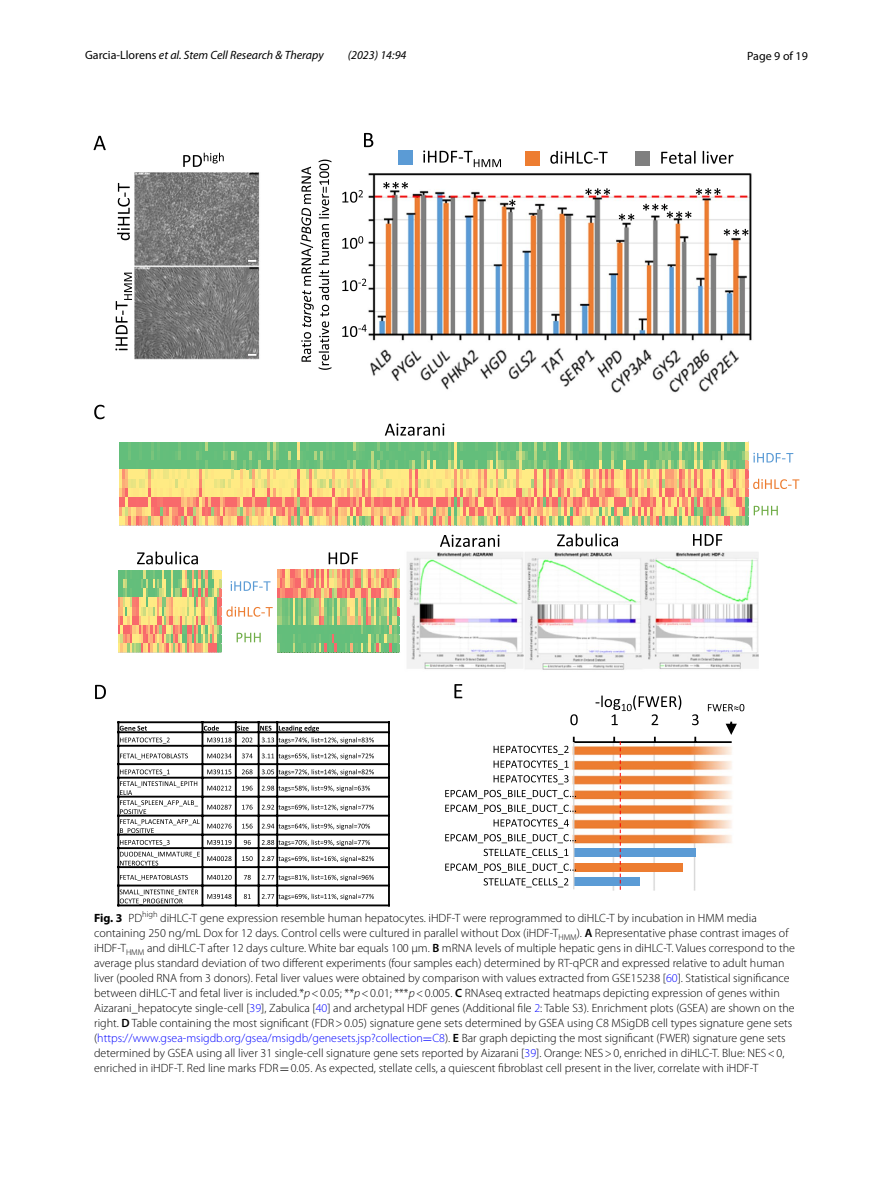
<style>
.page{position:relative;width:893px;height:1187px;background:#fff}
.page>*{position:absolute;margin:0;border:0;box-sizing:border-box;transform-origin:0 0}
.t1{font:300 12px/15px "Myriad Pro";color:#000}
.t2{font:italic 12px "Myriad Pro";color:#000}
.t3{font:12px "Myriad Pro";color:#000}
.s1{font-style:normal}
.s2{font-weight:700}
.s3{font-weight:600}
.s4{color:#00f}
.s5{font-style:italic}
.s6{font-family:"MTSY";font-weight:400;color:#00f}
.s7{font-family:"MTSY";font-weight:400}
</style>
<div class="page">
<img style="left:135px;top:172px;width:624px;height:718px">
<svg style="left:183px;top:153px;width:41px;height:14px"></svg>
<svg style="left:248px;top:354px;width:8px;height:2px"></svg>
<svg style="left:248px;top:260px;width:8px;height:2px"></svg>
<svg style="left:342px;top:190px;width:21px;height:13px"></svg>
<svg style="left:342px;top:236px;width:21px;height:13px"></svg>
<svg style="left:342px;top:278px;width:24px;height:13px"></svg>
<svg style="left:342px;top:324px;width:25px;height:13px"></svg>
<div style="left:399px;top:150px;width:14px;height:15px;background:#5b9bd5"></div>
<div style="left:525px;top:151px;width:15px;height:14px;background:#ed7d31"></div>
<svg style="left:423px;top:150px;width:78px;height:17px"></svg>
<svg style="left:550px;top:151px;width:58px;height:13px"></svg>
<div style="left:635px;top:151px;width:15px;height:14px;background:#7f7f7f"></div>
<svg style="left:661px;top:151px;width:35px;height:13px"></svg>
<svg style="left:703px;top:151px;width:30px;height:13px"></svg>
<svg style="left:300px;top:160px;width:32px;height:210px"></svg>
<svg style="left:115px;top:272px;width:17px;height:78px"></svg>
<svg style="left:117px;top:183px;width:13px;height:57px"></svg>
<svg style="left:94px;top:136px;width:12px;height:14px"></svg>
<svg style="left:364px;top:133px;width:9px;height:14px"></svg>
<svg style="left:119px;top:442px;width:392px;height:84px;background:#c8bf7c"></svg>
<svg style="left:385px;top:423px;width:59px;height:13px"></svg>
<svg style="left:511px;top:442px;width:288px;height:84px;background:#d1c48f"></svg>
<svg style="left:94px;top:404px;width:11px;height:15px"></svg>
<svg style="left:118px;top:551px;width:283px;height:103px"></svg>
<svg style="left:440px;top:534px;width:59px;height:13px"></svg>
<svg style="left:557px;top:533px;width:61px;height:13px"></svg>
<svg style="left:693px;top:534px;width:29px;height:12px"></svg>
<div style="left:574px;top:848px;width:121px;height:8px;background:#5b9bd5"></div>
<div style="left:574px;top:863px;width:109px;height:8px;background:#ed7d31"></div>
<div style="left:574px;top:877px;width:65px;height:8px;background:#5b9bd5"></div>
<hr style="left:574px;top:741px;width:158px;height:2px;background:#000">
<hr style="left:573px;top:742px;width:1px;height:147px;background:#d9d9d9">
<svg style="left:570px;top:714px;width:8px;height:11px"></svg>
<svg style="left:692px;top:714px;width:7px;height:11px"></svg>
<svg style="left:494px;top:736px;width:81px;height:33px"></svg>
<svg style="left:445px;top:775px;width:131px;height:38px"></svg>
<svg style="left:494px;top:819px;width:75px;height:9px"></svg>
<svg style="left:445px;top:834px;width:131px;height:23px"></svg>
<svg style="left:445px;top:863px;width:131px;height:9px"></svg>
<svg style="left:484px;top:878px;width:84px;height:9px"></svg>
<svg style="left:613px;top:736px;width:8px;height:155px"></svg>
<svg style="left:708px;top:704px;width:36px;height:7px"></svg>
<svg style="left:726px;top:721px;width:11px;height:14px"></svg>
<hr style="left:202px;top:721px;width:1px;height:185px;background:#000">
<hr style="left:235px;top:721px;width:2px;height:185px;background:#000">
<hr style="left:258px;top:721px;width:2px;height:185px;background:#000">
<hr style="left:276px;top:721px;width:2px;height:185px;background:#000">
<hr style="left:117px;top:731px;width:273px;height:2px;background:#000">
<hr style="left:117px;top:744px;width:273px;height:2px;background:#000">
<hr style="left:117px;top:763px;width:273px;height:2px;background:#000">
<hr style="left:117px;top:776px;width:273px;height:2px;background:#000">
<hr style="left:117px;top:795px;width:273px;height:2px;background:#000">
<hr style="left:117px;top:814px;width:273px;height:2px;background:#000">
<hr style="left:117px;top:833px;width:273px;height:2px;background:#000">
<hr style="left:117px;top:847px;width:273px;height:2px;background:#000">
<hr style="left:117px;top:866px;width:273px;height:2px;background:#000">
<hr style="left:117px;top:884px;width:273px;height:2px;background:#000">
<hr style="left:117px;top:721px;width:2px;height:185px;background:#000">
<hr style="left:388px;top:721px;width:2px;height:185px;background:#000">
<hr style="left:117px;top:721px;width:273px;height:2px;background:#000">
<hr style="left:117px;top:904px;width:273px;height:2px;background:#000">
<svg style="left:120px;top:725px;width:27px;height:5px"></svg>
<svg style="left:204px;top:725px;width:15px;height:5px"></svg>
<svg style="left:237px;top:725px;width:12px;height:5px"></svg>
<svg style="left:260px;top:725px;width:12px;height:5px"></svg>
<svg style="left:279px;top:725px;width:40px;height:6px"></svg>
<svg style="left:120px;top:737px;width:50px;height:6px"></svg>
<svg style="left:207px;top:737px;width:25px;height:5px"></svg>
<svg style="left:242px;top:737px;width:10px;height:5px"></svg>
<svg style="left:262px;top:737px;width:112px;height:6px"></svg>
<svg style="left:120px;top:753px;width:68px;height:6px"></svg>
<svg style="left:207px;top:753px;width:25px;height:5px"></svg>
<svg style="left:242px;top:753px;width:11px;height:5px"></svg>
<svg style="left:262px;top:753px;width:112px;height:6px"></svg>
<svg style="left:120px;top:769px;width:50px;height:6px"></svg>
<svg style="left:207px;top:769px;width:24px;height:5px"></svg>
<svg style="left:242px;top:769px;width:11px;height:5px"></svg>
<svg style="left:262px;top:769px;width:112px;height:6px"></svg>
<svg style="left:207px;top:785px;width:24px;height:5px"></svg>
<svg style="left:242px;top:785px;width:11px;height:5px"></svg>
<svg style="left:262px;top:785px;width:108px;height:6px"></svg>
<svg style="left:207px;top:804px;width:24px;height:5px"></svg>
<svg style="left:242px;top:804px;width:11px;height:5px"></svg>
<svg style="left:262px;top:804px;width:112px;height:6px"></svg>
<svg style="left:207px;top:823px;width:25px;height:5px"></svg>
<svg style="left:242px;top:823px;width:11px;height:5px"></svg>
<svg style="left:262px;top:823px;width:108px;height:6px"></svg>
<svg style="left:207px;top:839px;width:24px;height:5px"></svg>
<svg style="left:244px;top:839px;width:7px;height:5px"></svg>
<svg style="left:262px;top:839px;width:108px;height:7px"></svg>
<svg style="left:120px;top:781px;width:80px;height:84px"></svg>
<svg style="left:207px;top:856px;width:25px;height:5px"></svg>
<svg style="left:242px;top:856px;width:11px;height:5px"></svg>
<svg style="left:262px;top:855px;width:112px;height:7px"></svg>
<svg style="left:120px;top:874px;width:68px;height:6px"></svg>
<svg style="left:207px;top:874px;width:25px;height:5px"></svg>
<svg style="left:244px;top:874px;width:7px;height:5px"></svg>
<svg style="left:262px;top:874px;width:112px;height:6px"></svg>
<svg style="left:120px;top:889px;width:78px;height:15px"></svg>
<svg style="left:207px;top:894px;width:25px;height:4px"></svg>
<svg style="left:244px;top:894px;width:6px;height:4px"></svg>
<svg style="left:262px;top:893px;width:112px;height:7px"></svg>
<svg style="left:95px;top:684px;width:11px;height:15px"></svg>
<svg style="left:595px;top:695px;width:86px;height:30px"></svg>
<svg style="left:454px;top:684px;width:8px;height:14px"></svg>
<svg style="left:383px;top:182px;width:25px;height:7px"></svg>
<svg style="left:509px;top:199px;width:6px;height:7px"></svg>
<svg style="left:585px;top:188px;width:25px;height:7px"></svg>
<svg style="left:619px;top:214px;width:15px;height:6px"></svg>
<svg style="left:696px;top:188px;width:24px;height:7px"></svg>
<svg style="left:724px;top:229px;width:24px;height:7px"></svg>
<svg style="left:643px;top:204px;width:48px;height:14px"></svg>
<p class="t2" style="left:85px;top:48px;width:240px"><span class="s1">Garcia‑Llorens</span> et al. Stem Cell Research &amp; Therapy</p>
<p class="t2" style="left:348px;top:48px;width:60px">(2023) 14:94</p>
<p class="t3" style="left:747px;top:48px;width:62px">Page 9 of 19</p>
<p class="t1" style="left:94px;top:910px;width:703px"><span class="s2">Fig. 3</span> PD<sup>high</sup> diHLC-T gene expression resemble human hepatocytes. iHDF-T were reprogrammed to diHLC-T by incubation in HMM media containing 250 ng/mL Dox for 12 days. Control cells were cultured in parallel without Dox (iHDF-T<sub>HMM</sub>). <span class="s3">A</span> Representative phase contrast images of iHDF-T<sub>HMM</sub> and diHLC-T after 12 days culture. White bar equals 100 μm. <span class="s3">B</span> mRNA levels of multiple hepatic gens in diHLC-T. Values correspond to the average plus standard deviation of two different experiments (four samples each) determined by RT-qPCR and expressed relative to adult human liver (pooled RNA from 3 donors). Fetal liver values were obtained by comparison with values extracted from GSE15238 [<span class="s4">60</span>]. Statistical significance between diHLC-T and fetal liver is included.*<span class="s5">p</span>&lt;0.05; **<span class="s5">p</span>&lt;0.01; ***<span class="s5">p</span>&lt;0.005. <span class="s3">C</span> RNAseq extracted heatmaps depicting expression of genes within Aizarani_hepatocyte single-cell [<span class="s4">39</span>], Zabulica [<span class="s4">40</span>] and archetypal HDF genes (Additional file <span class="s4">2</span>: Table S3). Enrichment plots (GSEA) are shown on the right. <span class="s3">D</span> Table containing the most significant (FDR&gt;0.05) signature gene sets determined by GSEA using C8 MSigDB cell types signature gene sets (<span class="s4">https://www.gsea- msigdb.org/gsea/msigdb/genesets.jsp?collection</span><span class="s6">=</span><span class="s4">C8</span>). <span class="s3">E</span> Bar graph depicting the most significant (FWER) signature gene sets determined by GSEA using all liver 31 single-cell signature gene sets reported by Aizarani [<span class="s4">39</span>]. Orange: NES&gt;0, enriched in diHLC-T. Blue: NES&lt;0, enriched in iHDF-T. Red line marks FDR<span class="s7">=</span>0.05. As expected, stellate cells, a quiescent fibroblast cell present in the liver, correlate with iHDF-T</p>
</div>
